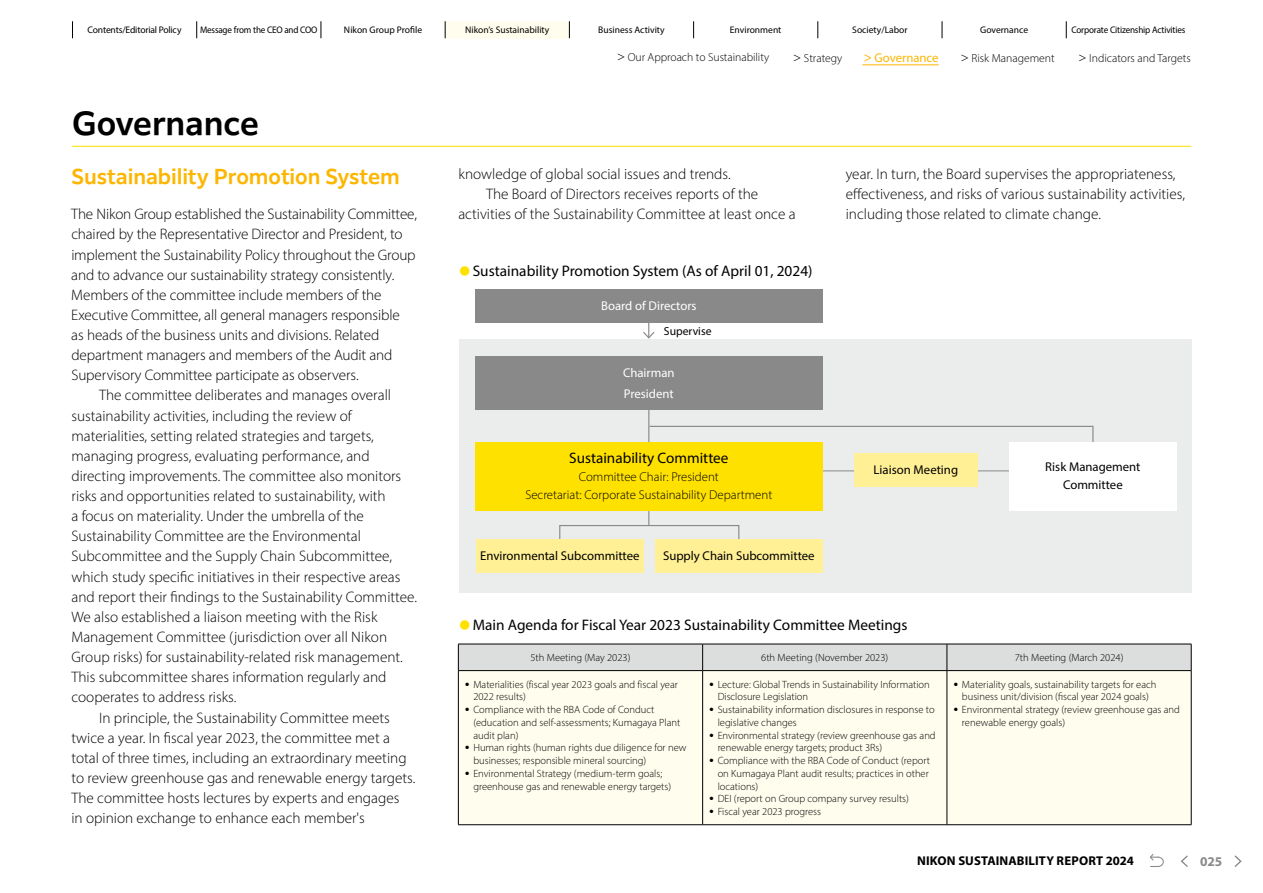
<style>
.page{position:relative;width:1263px;height:893px;background:#fff}
.page>*{position:absolute;margin:0;border:0;box-sizing:border-box;transform-origin:0 0}
.t1{font:700 29.7px "PUD Shin Go Pr 6 N De";letter-spacing:-.005em;color:#000}
.t2{font:700 19.2px "PUD Shin Go Pr 6 N De";letter-spacing:-.005em;color:#fdb600}
.t3{font:15.3px "Myriad Pro";color:#000}
.t4{font:300 15.15px/20.1px "Myriad Pro";color:#000}
.t5{font:15.15px "Myriad Pro";color:#000}
.t6{font:700 13.35px "Myriad Pro";color:#898989}
.t7{font:300 12.9px/17.5px "Myriad Pro";color:#000;text-align:center}
.t8{font:12.75px/18.6px "Myriad Pro";color:#000;text-align:center}
.t9{font:12.75px/21.5px "Myriad Pro";color:#fff}
.t10{font:700 12.75px "Myriad Pro";letter-spacing:.01em;color:#000}
.t11{font:12.75px "Myriad Pro";color:#fdb600}
.t12{font:300 11.7px "Myriad Pro";color:#000}
.t13{font:11.7px "Myriad Pro";color:#000}
.t14{font:10.65px "PUD Shin Go Pr 6 N";color:#ffe100}
.t15{font:10.65px "PUD Shin Go Pr 6 N";color:#fdb600}
.t16{font:300 10.5px "Myriad Pro";color:#000}
.t17{font:9.6px "Myriad Pro";letter-spacing:-.01em;color:#000}
.t18{font:9.6px "Myriad Pro";letter-spacing:-.01em;color:#000;scale:.95 1}
.s1{font-family:"PUD Shin Go Pr 6 N";font-size:10.65px}
.s2{font-family:"PUD Shin Go Pr 6 N";font-size:13.8px}
.s3{font-family:"PUD Shin Go Pr 6 N";font-size:9.6px}
</style>
<div class="page">
<div style="left:459px;top:339px;width:732px;height:253px;background:#ebecec"></div>
<hr style="left:650px;top:471px;width:439px;height:1px;background:#898989">
<div style="left:559px;top:525px;width:180px;height:31px;border:1px solid #898989"></div>
<svg style="left:649px;top:425px;width:445px;height:30px"></svg>
<hr style="left:648px;top:385px;width:1px;height:140px;background:#898989">
<svg style="left:642px;top:322px;width:14px;height:17px"></svg>
<div style="left:475px;top:289px;width:347px;height:33px;background:#898989"></div>
<div style="left:475px;top:356px;width:347px;height:54px;background:#898989"></div>
<div style="left:475px;top:442px;width:347px;height:68px;background:#ffe100"></div>
<div style="left:854px;top:453px;width:123px;height:34px;background:#fff096"></div>
<div style="left:1009px;top:442px;width:167px;height:68px;background:#fff"></div>
<div style="left:476px;top:539px;width:167px;height:34px;background:#fff096"></div>
<div style="left:655px;top:539px;width:167px;height:34px;background:#fff096"></div>
<div style="left:445px;top:21px;width:124px;height:17px;background:#fffded"></div>
<hr style="left:72px;top:146px;width:1119px;height:1px;background:#ffe100">
<div style="left:459px;top:671px;width:732px;height:153px;background:#fffded"></div>
<hr style="left:458px;top:671px;width:1px;height:153px;background:#000">
<hr style="left:702px;top:671px;width:1px;height:153px;background:#000">
<hr style="left:947px;top:671px;width:1px;height:153px;background:#000">
<hr style="left:1191px;top:671px;width:1px;height:153px;background:#000">
<hr style="left:458px;top:824px;width:245px;height:1px;background:#000">
<hr style="left:703px;top:824px;width:244px;height:1px;background:#000">
<hr style="left:947px;top:824px;width:244px;height:1px;background:#000">
<svg style="left:458px;top:644px;width:734px;height:27px;background:#cecfcf"></svg>
<hr style="left:862px;top:65px;width:77px;height:1px;background:#fdb600">
<svg style="left:72px;top:21px;width:1px;height:17px"></svg>
<svg style="left:196px;top:21px;width:1px;height:17px"></svg>
<svg style="left:693px;top:21px;width:1px;height:17px"></svg>
<svg style="left:445px;top:21px;width:1px;height:17px"></svg>
<svg style="left:942px;top:21px;width:1px;height:17px"></svg>
<svg style="left:321px;top:21px;width:1px;height:17px"></svg>
<svg style="left:817px;top:21px;width:1px;height:17px"></svg>
<svg style="left:569px;top:21px;width:1px;height:17px"></svg>
<svg style="left:1066px;top:21px;width:1px;height:17px"></svg>
<svg style="left:1181px;top:855px;width:7px;height:12px"></svg>
<svg style="left:1234px;top:855px;width:8px;height:12px"></svg>
<svg style="left:1149px;top:854px;width:15px;height:13px"></svg>
<p class="t17" style="left:88px;top:24px;width:95px">Contents/Editorial Policy</p>
<p class="t18" style="left:200px;top:24px;width:125px">Message from the CEO and COO</p>
<p class="t17" style="left:344px;top:24px;width:80px">Nikon Group Profile</p>
<p class="t17" style="left:465px;top:24px;width:86px">Nikons’ Sustainability</p>
<p class="t17" style="left:598px;top:24px;width:68px">Business Activity</p>
<p class="t17" style="left:730px;top:24px;width:53px">Environment</p>
<p class="t17" style="left:852px;top:24px;width:57px">Society/Labor</p>
<p class="t17" style="left:980px;top:24px;width:50px">Governance</p>
<p class="t18" style="left:1071px;top:24px;width:121px">Corporate Citizenship Activities</p>
<p class="t12" style="left:616px;top:51px;width:155px"><span class="s1">＞</span>Our Approach to Sustainability</p>
<p class="t12" style="left:792px;top:51px;width:52px"><span class="s1">＞</span>Strategy</p>
<p class="t11" style="left:874px;top:50px;width:66px">Governance</p>
<p class="t15" style="left:862px;top:52px;width:12px">＞</p>
<p class="t12" style="left:959px;top:51px;width:97px"><span class="s1">＞</span>Risk Management</p>
<p class="t12" style="left:1077px;top:51px;width:115px"><span class="s1">＞</span>Indicators and Targets</p>
<h1 class="t1" style="left:72px;top:107px;width:188px">Governance</h1>
<p class="t2" style="left:72px;top:166px;width:330px">Sustainability Promotion System</p>
<p class="t4" style="left:71px;top:204px;width:347px">The Nikon Group established the Sustainability Committee, chaired by the Representative Director and President to, implement the Sustainability Policy throughout the Group and to advance our sustainability strategy consistently.<br>Members of the committee include members of the Executive Committee, all general managers responsible<br>as heads of the business units and divisions. Related department managers and members of the Audit and Supervisory Committee participate as observers.<br><span class="s2">　　</span>The committee deliberates and manages overall sustainability activities, including the review of materialities, setting related strategies and targets, managing progress, evaluating performance, and directing improvements. The committee also monitors risks and opportunities related to sustainability, with<br>a focus on materiality. Under the umbrella of the Sustainability Committee are the Environmental Subcommittee and the Supply Chain Subcommittee, which study specific initiatives in their respective areas and report their findings to the Sustainability Committee.<br>We also established a liaison meeting with the Risk Management Committee (jurisdiction over all Nikon Group risks) for sustainability-related risk management.<br>This subcommittee shares information regularly and cooperates to address risks.<br><span class="s2">　　</span>In principle, the Sustainability Committee meets twice a year In. fiscal year 2023, the committee met a total of three times, including an extraordinary meeting to review greenhouse gas and renewable energy targets.<br>The committee hosts lectures by experts and engages<br>in opinion exchange to enhance each member s'</p>
<p class="t4" style="left:458px;top:164px;width:339px">knowledge of global social issues and trends.<br><span class="s2">　　</span>The Board of Directors receives reports of the activities of the Sustainability Committee at least once a</p>
<p class="t3" style="left:473px;top:261px;width:341px">Sustainability Promotion System (As of April 01, 2024(</p>
<p class="t14" style="left:459px;top:265px;width:12px">●</p>
<p class="t9" style="left:601px;top:294px;width:97px">Board of Directors</p>
<p class="t13" style="left:664px;top:323px;width:49px">Supervise</p>
<p class="t9" style="left:623px;top:362px;width:53px">Chairman<br>President</p>
<p class="t5" style="left:569px;top:449px;width:161px">Sustainability Committee</p>
<p class="t7" style="left:525px;top:468px;width:248px">Committee Chair: President<br>Secretariat: Corporate Sustainability Department</p>
<p class="t8" style="left:480px;top:547px;width:161px">Environmental Subcommittee</p>
<p class="t8" style="left:663px;top:547px;width:153px">Supply Chain Subcommittee</p>
<p class="t4" style="left:846px;top:164px;width:341px">year In. turn, the Board supervises the appropriateness, effectiveness, and risks of various sustainability activities, including those related to climate change.</p>
<p class="t8" style="left:874px;top:461px;width:86px">Liaison Meeting</p>
<p class="t8" style="left:1045px;top:457px;width:97px">Risk Management<br>Committee</p>
<p class="t3" style="left:473px;top:616px;width:436px">Main Agenda for Fiscal Year 2023 Sustainability Committee Meetings</p>
<p class="t14" style="left:459px;top:619px;width:12px">●</p>
<p class="t16" style="left:530px;top:651px;width:101px">5th Meeting (May 2023)</p>
<p class="t16" style="left:463px;top:678px;width:217px"><span class="s3">·</span>Materialities (fiscal year 2023 goals and fiscal year</p>
<p class="t16" style="left:473px;top:690px;width:54px">2022 results(</p>
<p class="t16" style="left:463px;top:703px;width:193px"><span class="s3">·</span>Compliance with the RBA Code of Conduct</p>
<p class="t16" style="left:473px;top:716px;width:209px">(education and self-assessments; Kumagaya Plant</p>
<p class="t16" style="left:473px;top:729px;width:47px">audit plan(</p>
<p class="t16" style="left:463px;top:741px;width:225px"><span class="s3">·</span>Human rights (human rights due diligence for new</p>
<p class="t16" style="left:473px;top:754px;width:175px">businesses; responsible mineral sourcing(</p>
<p class="t16" style="left:463px;top:767px;width:201px"><span class="s3">·</span>Environmental Strategy (medium-term goals;</p>
<p class="t16" style="left:473px;top:780px;width:199px">greenhouse gas and renewable energy targets(</p>
<p class="t16" style="left:761px;top:651px;width:129px">6th Meeting (November 2023)</p>
<p class="t16" style="left:707px;top:678px;width:224px"><span class="s3">·</span>Lecture: Global Trends in Sustainability Information</p>
<p class="t16" style="left:718px;top:690px;width:92px">Disclosure Legislation</p>
<p class="t16" style="left:707px;top:703px;width:229px"><span class="s3">·</span>Sustainability information disclosures in response to</p>
<p class="t16" style="left:718px;top:716px;width:81px">legislative changes</p>
<p class="t16" style="left:707px;top:729px;width:230px"><span class="s3">·</span>Environmental strategy (review greenhouse gas and</p>
<p class="t16" style="left:718px;top:741px;width:166px">renewable energy targets; product 3Rs(</p>
<p class="t16" style="left:707px;top:754px;width:225px"><span class="s3">·</span>Compliance with the RBA Code of Conduct (report</p>
<p class="t16" style="left:718px;top:767px;width:213px">on Kumagaya Plant audit results; practices in other</p>
<p class="t16" style="left:718px;top:780px;width:42px">locations(</p>
<p class="t16" style="left:707px;top:792px;width:204px"><span class="s3">·</span>DEI (report on Group company survey results(</p>
<p class="t16" style="left:707px;top:805px;width:116px"><span class="s3">·</span>Fiscal year 2023 progress</p>
<p class="t16" style="left:1015px;top:651px;width:110px">7th Meeting (March 2024(</p>
<p class="t16" style="left:951px;top:678px;width:207px"><span class="s3">·</span>Materiality goals, sustainability targets for each</p>
<p class="t16" style="left:962px;top:690px;width:188px">business unit/division (fiscal year 2024 goals(</p>
<p class="t16" style="left:951px;top:703px;width:230px"><span class="s3">·</span>Environmental strategy (review greenhouse gas and</p>
<p class="t16" style="left:962px;top:716px;width:105px">renewable energy goals(</p>
<p class="t10" style="left:917px;top:852px;width:218px">NIKON SUSTAINABILITY REPORT 2024</p>
<p class="t6" style="left:1200px;top:852px;width:24px">025</p>
</div>
